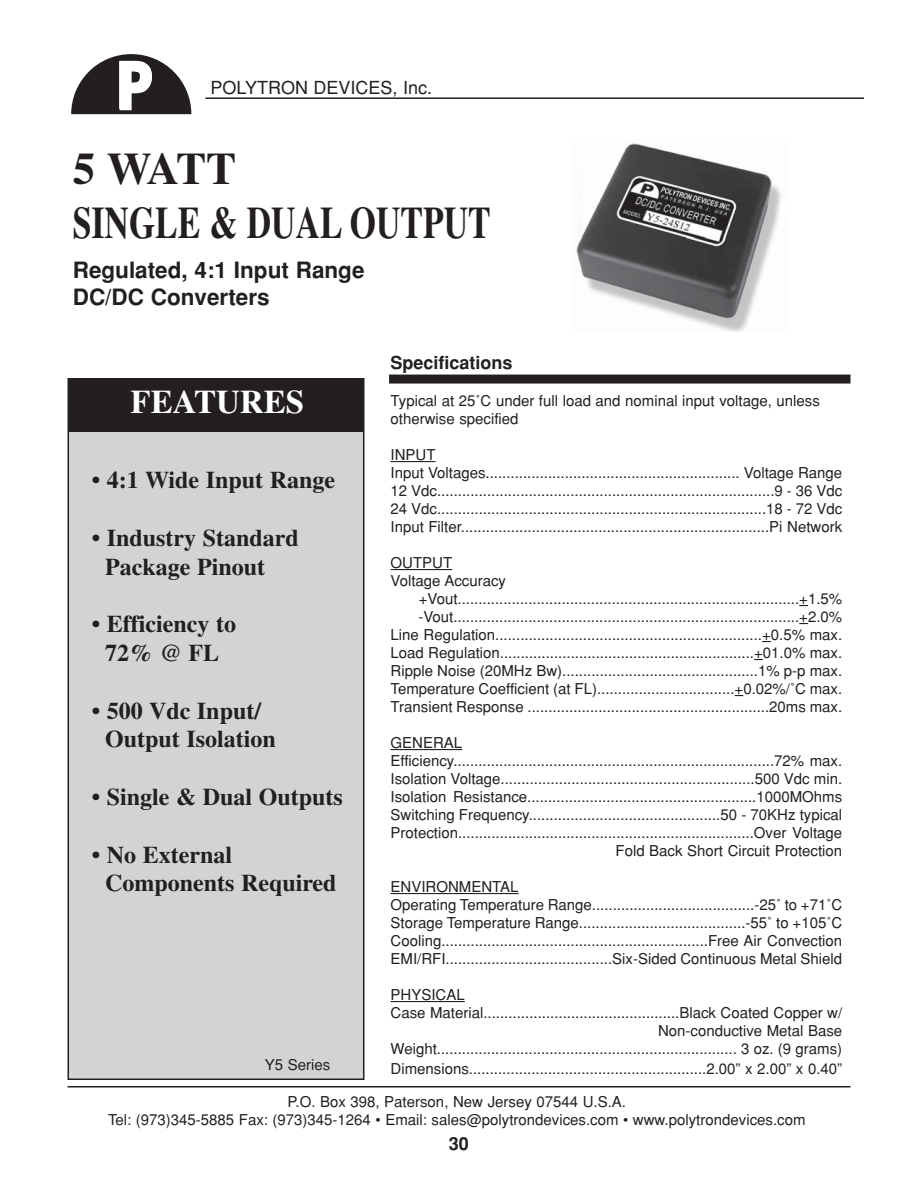
<style>
.page{position:relative;width:918px;height:1188px;background:#fff}
.page>*{position:absolute;margin:0;border:0;box-sizing:border-box;transform-origin:0 0}
.t1{font:900 condensed 64.8px "Helvetica";color:#fff;scale:1.05 1}
.t2{font:700 45px/54px "Times";color:#231f20}
.t3{font:700 33px "Times";color:#fff}
.t4{font:700 24px/28.8px "Times";color:#231f20}
.t5{font:700 22.5px/27px "Helvetica";color:#231f20}
.t6{font:18px "Helvetica";color:#231f20}
.t7{font:700 18px "Helvetica";color:#231f20}
.t8{font:15px/18px "Helvetica";color:#231f20}
</style>
<div class="page">
<div style="left:69px;top:430px;width:293px;height:649px;background:#d1d3d4"></div>
<hr style="left:205px;top:97px;width:659px;height:2px;background:#231f20">
<div style="left:68px;top:378px;width:296px;height:702px;border:2px solid #231f20"></div>
<div style="left:389px;top:375px;width:462px;height:9px;background:#231f20"></div>
<div style="left:68px;top:378px;width:296px;height:54px;background:#231f20"></div>
<hr style="left:391px;top:461px;width:45px;height:1px;background:#231f20">
<hr style="left:391px;top:569px;width:61px;height:1px;background:#231f20">
<hr style="left:391px;top:749px;width:71px;height:1px;background:#231f20">
<hr style="left:391px;top:893px;width:110px;height:1px;background:#231f20">
<svg style="left:501px;top:893px;width:18px;height:1px"></svg>
<hr style="left:391px;top:1001px;width:74px;height:1px;background:#231f20">
<img style="left:576px;top:143px;width:206px;height:188px">
<hr style="left:68px;top:1086px;width:783px;height:2px;background:#231f20">
<svg style="left:71px;top:54px;width:120px;height:60px"></svg>
<h1 class="t1" style="left:116px;top:62px;width:38px">P</h1>
<p class="t6" style="left:210px;top:81px;width:223px">POLYTRON DEVICES, Inc.</p>
<h2 class="t2" style="left:73px;top:146px;width:419px">5 WATT<br>SINGLE &amp; DUAL OUTPUT</h2>
<h3 class="t5" style="left:73px;top:259px;width:293px">Regulated, 4:1 Input Range<br>DC/DC Converters</h3>
<p class="t7" style="left:391px;top:356px;width:124px">Specifications</p>
<h3 class="t3" style="left:131px;top:390px;width:175px">FEATURES</h3>
<p class="t8" style="left:391px;top:393px;width:431px">Typical at 25˚C under full load and nominal input voltage, unless otherwise specified</p>
<p class="t8" style="left:391px;top:447px;width:453px">INPUT<br>Input Voltages............................................................. Voltage Range 12 Vdc.................................................................................9 - 36 Vdc 24 Vdc...............................................................................18 - 72 Vdc Input Filter..........................................................................Pi Network</p>
<p class="t8" style="left:391px;top:555px;width:63px">OUTPUT</p>
<p class="t8" style="left:391px;top:573px;width:117px">Voltage Accuracy</p>
<p class="t8" style="left:419px;top:591px;width:425px">+Vout..................................................................................+1.5%</p>
<p class="t8" style="left:418px;top:609px;width:425px">-Vout...................................................................................+2.0%</p>
<p class="t8" style="left:391px;top:627px;width:453px">Line Regulation................................................................+0.5% max.</p>
<p class="t8" style="left:391px;top:645px;width:453px">Load Regulation.............................................................+01.0% max.</p>
<p class="t8" style="left:391px;top:663px;width:453px">Ripple Noise (20MHz Bw)...............................................1% p-p max.</p>
<p class="t8" style="left:391px;top:681px;width:453px">Temperature Coefficient (at FL).................................+0.02%/˚C max.</p>
<p class="t8" style="left:391px;top:699px;width:453px">Transient Response ..........................................................20ms max.</p>
<p class="t8" style="left:391px;top:735px;width:73px">GENERAL</p>
<p class="t8" style="left:391px;top:753px;width:453px">Efficiency.............................................................................72% max.</p>
<p class="t8" style="left:391px;top:771px;width:453px">Isolation Voltage.............................................................500 Vdc min.</p>
<p class="t8" style="left:391px;top:789px;width:453px">Isolation Resistance.......................................................1000MOhms</p>
<p class="t8" style="left:391px;top:807px;width:453px">Switching Frequency..............................................50 - 70KHz typical</p>
<p class="t8" style="left:391px;top:825px;width:453px">Protection.......................................................................Over Voltage</p>
<p class="t8" style="left:616px;top:843px;width:228px">Fold Back Short Circuit Protection</p>
<p class="t8" style="left:391px;top:879px;width:453px">ENVIRONMENTAL<br>Operating Temperature Range.......................................-25˚ to +71˚C Storage Temperature Range........................................-55˚ to +105˚C Cooling................................................................Free Air Convection EMI/RFI........................................Six-Sided Continuous Metal Shield</p>
<p class="t8" style="left:391px;top:987px;width:76px">PHYSICAL</p>
<p class="t8" style="left:391px;top:1005px;width:453px">Case Material...............................................Black Coated Copper w/</p>
<p class="t8" style="left:658px;top:1023px;width:186px">Non-conductive Metal Base</p>
<p class="t8" style="left:391px;top:1041px;width:453px">Weight........................................................................ 3 oz. (9 grams)</p>
<p class="t8" style="left:391px;top:1061px;width:453px">Dimensions.........................................................2.00” x 2.00” x 0.40”</p>
<p class="t8" style="left:108px;top:1095px;width:699px;text-align:center">P.O. Box 398, Paterson, New Jersey 07544 U.S.A.<br>Tel: (973)345-5885 Fax: (973)345-1264 • Email: sales@polytrondevices.com • www.polytrondevices.com</p>
<h3 class="t4" style="left:92px;top:468px;width:245px">• 4:1 Wide Input Range</h3>
<h3 class="t4" style="left:105px;top:525px;width:195px;text-indent:-13px">• Industry Standard<br>Package Pinout</h3>
<h3 class="t4" style="left:92px;top:612px;width:146px;text-align:center">• Efficiency to<br>72% @ FL</h3>
<h3 class="t4" style="left:105px;top:698px;width:172px;text-indent:-13px">• 500 Vdc Input/<br>Output Isolation</h3>
<h3 class="t4" style="left:92px;top:785px;width:252px">• Single &amp; Dual Outputs</h3>
<h3 class="t4" style="left:105px;top:842px;width:233px;text-indent:-13px">• No External<br>Components Required</h3>
<p class="t8" style="left:265px;top:1058px;width:67px">Y5 Series</p>
<p class="t7" style="left:449px;top:1137px;width:22px">30</p>
</div>
